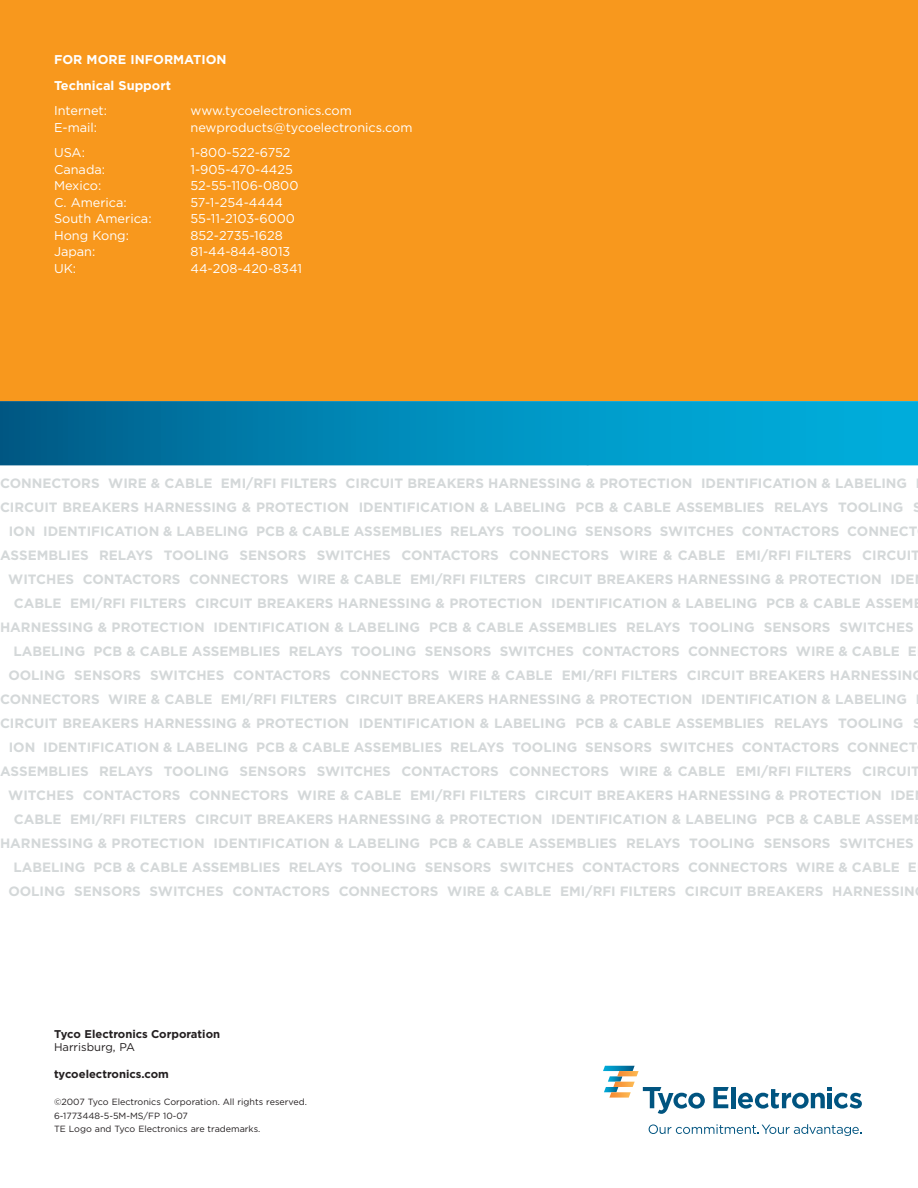
<style>
.page{position:relative;width:918px;height:1188px;background:#fff}
.page>*{position:absolute;margin:0;border:0;box-sizing:border-box;transform-origin:0 0}
.t1{font:700 13.5px "Gotham";color:#d4d8d9}
.t2{font:12.75px "Gotham";color:#fff}
.t3{font:700 12.75px/25.5px "Gotham";color:#fff}
.t4{font:700 11.25px "Gotham";color:#231f20}
.t5{font:11.25px "Gotham";color:#231f20}
.t6{font:9px/13.5px "Gotham";color:#231f20}
</style>
<div class="page">
<div style="left:0;top:0;width:918px;height:401px;background:#f8981d"></div>
<svg style="left:713px;top:1087px;width:16px;height:21px"></svg>
<hr style="left:731px;top:1087px;width:4px;height:21px;background:#005480">
<svg style="left:738px;top:1087px;width:124px;height:22px"></svg>
<svg style="left:649px;top:1124px;width:212px;height:12px"></svg>
<svg style="left:603px;top:1066px;width:102px;height:48px"></svg>
<svg style="left:0;top:401px;width:918px;height:64px;background:#008cb9"></svg>
<p class="t3" style="left:54px;top:48px;width:174px">FOR MORE INFORMATION<br>Technical Support</p>
<p class="t2" style="left:54px;top:106px;width:55px">Internet:</p>
<p class="t2" style="left:191px;top:106px;width:163px">www.tycoelectronics.com</p>
<p class="t2" style="left:54px;top:122px;width:45px">E-mail:</p>
<p class="t2" style="left:191px;top:122px;width:223px">newproducts@tycoelectronics.com</p>
<p class="t2" style="left:54px;top:148px;width:32px">USA:</p>
<p class="t2" style="left:191px;top:148px;width:101px">1-800-522-6752</p>
<p class="t2" style="left:54px;top:164px;width:53px">Canada:</p>
<p class="t2" style="left:191px;top:164px;width:104px">1-905-470-4425</p>
<p class="t2" style="left:54px;top:181px;width:49px">Mexico:</p>
<p class="t2" style="left:191px;top:181px;width:109px">52-55-1106-0800</p>
<p class="t2" style="left:54px;top:197px;width:74px">C. America:</p>
<p class="t2" style="left:190px;top:197px;width:94px">57-1-254-4444</p>
<p class="t2" style="left:54px;top:214px;width:99px">South America:</p>
<p class="t2" style="left:191px;top:214px;width:106px">55-11-2103-6000</p>
<p class="t2" style="left:54px;top:230px;width:77px">Hong Kong:</p>
<p class="t2" style="left:191px;top:230px;width:94px">852-2735-1628</p>
<p class="t2" style="left:54px;top:247px;width:43px">Japan:</p>
<p class="t2" style="left:190px;top:247px;width:101px">81-44-844-8013</p>
<p class="t2" style="left:54px;top:263px;width:24px">UK:</p>
<p class="t2" style="left:191px;top:263px;width:113px">44-208-420-8341</p>
<p class="t1" style="left:0;top:478px;width:909px">CONNECTORS WIRE &amp; CABLE EMI/RFI FILTERS CIRCUIT BREAKERS HARNESSING &amp; PROTECTION IDENTIFICATION &amp; LABELING</p>
<p class="t1" style="left:0;top:502px;width:923px">CIRCUIT BREAKERS HARNESSING &amp; PROTECTION IDENTIFICATION &amp; LABELING PCB &amp; CABLE ASSEMBLIES RELAYS TOOLING S</p>
<p class="t1" style="left:9px;top:526px;width:910px">ION IDENTIFICATION &amp; LABELING PCB &amp; CABLE ASSEMBLIES RELAYS TOOLING SENSORS SWITCHES CONTACTORS CONNECT</p>
<p class="t1" style="left:0;top:550px;width:921px">ASSEMBLIES RELAYS TOOLING SENSORS SWITCHES CONTACTORS CONNECTORS WIRE &amp; CABLE EMI/RFI FILTERS CIRCUIT</p>
<p class="t1" style="left:8px;top:574px;width:908px">WITCHES CONTACTORS CONNECTORS WIRE &amp; CABLE EMI/RFI FILTERS CIRCUIT BREAKERS HARNESSING &amp; PROTECTION IDE</p>
<p class="t1" style="left:14px;top:598px;width:901px">CABLE EMI/RFI FILTERS CIRCUIT BREAKERS HARNESSING &amp; PROTECTION IDENTIFICATION &amp; LABELING PCB &amp; CABLE ASSEM</p>
<p class="t1" style="left:0;top:622px;width:915px">HARNESSING &amp; PROTECTION IDENTIFICATION &amp; LABELING PCB &amp; CABLE ASSEMBLIES RELAYS TOOLING SENSORS SWITCHES</p>
<p class="t1" style="left:13px;top:646px;width:905px">LABELING PCB &amp; CABLE ASSEMBLIES RELAYS TOOLING SENSORS SWITCHES CONTACTORS CONNECTORS WIRE &amp; CABLE E</p>
<p class="t1" style="left:8px;top:670px;width:916px">OOLING SENSORS SWITCHES CONTACTORS CONNECTORS WIRE &amp; CABLE EMI/RFI FILTERS CIRCUIT BREAKERS HARNESSING</p>
<p class="t1" style="left:0;top:694px;width:909px">CONNECTORS WIRE &amp; CABLE EMI/RFI FILTERS CIRCUIT BREAKERS HARNESSING &amp; PROTECTION IDENTIFICATION &amp; LABELING</p>
<p class="t1" style="left:0;top:718px;width:923px">CIRCUIT BREAKERS HARNESSING &amp; PROTECTION IDENTIFICATION &amp; LABELING PCB &amp; CABLE ASSEMBLIES RELAYS TOOLING S</p>
<p class="t1" style="left:9px;top:742px;width:910px">ION IDENTIFICATION &amp; LABELING PCB &amp; CABLE ASSEMBLIES RELAYS TOOLING SENSORS SWITCHES CONTACTORS CONNECT</p>
<p class="t1" style="left:0;top:766px;width:921px">ASSEMBLIES RELAYS TOOLING SENSORS SWITCHES CONTACTORS CONNECTORS WIRE &amp; CABLE EMI/RFI FILTERS CIRCUIT</p>
<p class="t1" style="left:8px;top:790px;width:908px">WITCHES CONTACTORS CONNECTORS WIRE &amp; CABLE EMI/RFI FILTERS CIRCUIT BREAKERS HARNESSING &amp; PROTECTION IDE</p>
<p class="t1" style="left:14px;top:814px;width:901px">CABLE EMI/RFI FILTERS CIRCUIT BREAKERS HARNESSING &amp; PROTECTION IDENTIFICATION &amp; LABELING PCB &amp; CABLE ASSEM</p>
<p class="t1" style="left:0;top:838px;width:915px">HARNESSING &amp; PROTECTION IDENTIFICATION &amp; LABELING PCB &amp; CABLE ASSEMBLIES RELAYS TOOLING SENSORS SWITCHES</p>
<p class="t1" style="left:13px;top:862px;width:905px">LABELING PCB &amp; CABLE ASSEMBLIES RELAYS TOOLING SENSORS SWITCHES CONTACTORS CONNECTORS WIRE &amp; CABLE E</p>
<p class="t1" style="left:8px;top:886px;width:908px">OOLING SENSORS SWITCHES CONTACTORS CONNECTORS WIRE &amp; CABLE EMI/RFI FILTERS CIRCUIT BREAKERS HARNESSIN</p>
<p class="t4" style="left:54px;top:1029px;width:168px">Tyco Electronics Corporation</p>
<p class="t5" style="left:54px;top:1043px;width:82px">Harrisburg, PA</p>
<p class="t4" style="left:54px;top:1070px;width:116px">tycoelectronics.com</p>
<p class="t6" style="left:54px;top:1096px;width:254px">©2007 Tyco Electronics Corporation. All rights reserved.<br>6-1773448-5-5M-MS/FP 10-07<br>TE Logo and Tyco Electronics are trademarks.</p>
</div>
